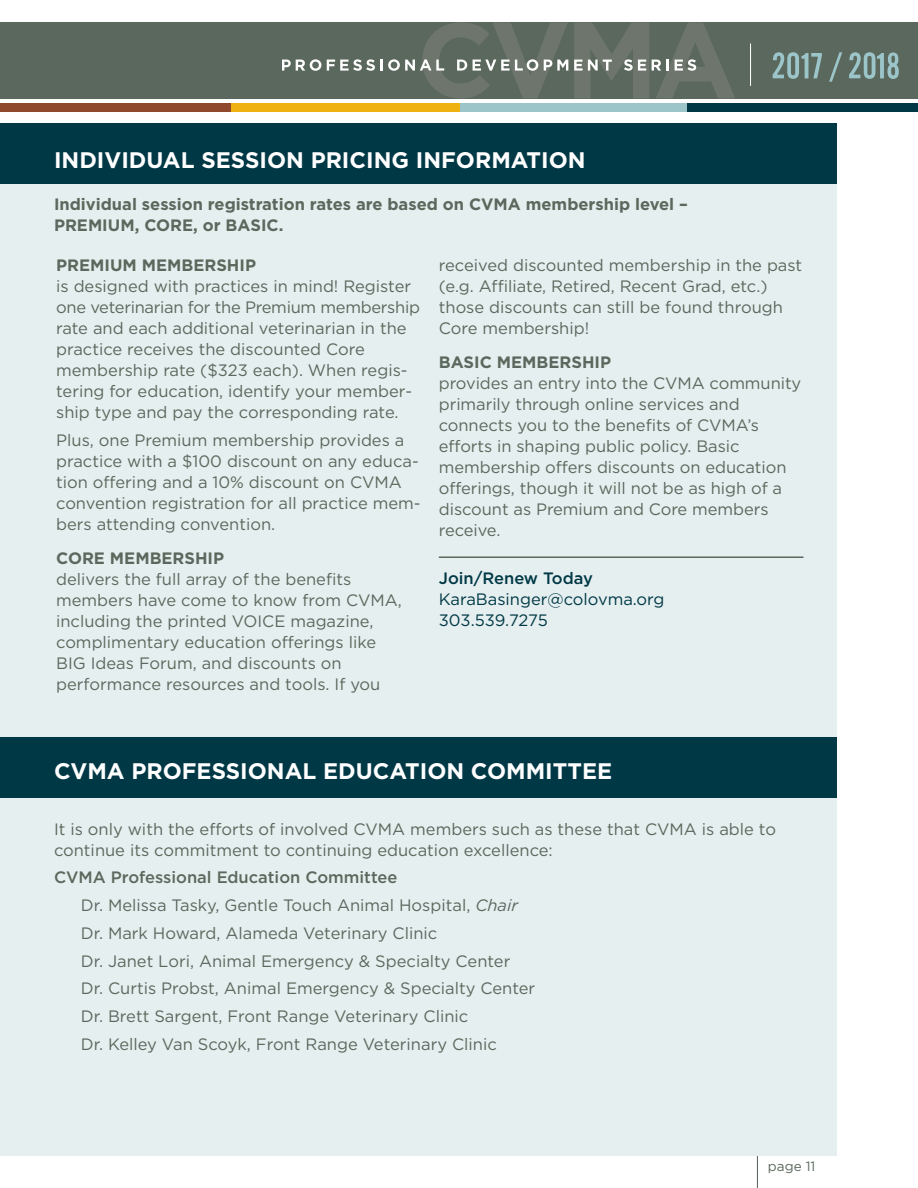
<style>
.page{position:relative;width:918px;height:1188px;background:#fff}
.page>*{position:absolute;margin:0;border:0;box-sizing:border-box;transform-origin:0 0}
.t1{font:700 22.5px "Gotham HTF";color:#fff}
.t2{font:16.5px/21px "Gotham HTF";color:#5b685d}
.t3{font:700 16.5px/21px "Gotham HTF";color:#5b685d}
.t4{font:16.5px/21px "Gotham HTF";color:#003846}
.t5{font:500 16.5px "Gotham HTF";color:#003846}
.t6{font:13.5px "Gotham";color:#5b685d}
.s1{font-weight:500}
.s2{font-style:italic}
</style>
<div class="page">
<div style="left:0;top:22px;width:918px;height:77px;background:#5b685d"></div>
<hr style="left:750px;top:44px;width:1px;height:42px;background:#fff">
<svg style="left:282px;top:59px;width:39px;height:12px"></svg>
<svg style="left:327px;top:23px;width:241px;height:75px"></svg>
<svg style="left:574px;top:23px;width:161px;height:75px"></svg>
<svg style="left:829px;top:52px;width:13px;height:30px"></svg>
<svg style="left:773px;top:52px;width:49px;height:27px"></svg>
<svg style="left:849px;top:52px;width:50px;height:27px"></svg>
<hr style="left:757px;top:1143px;width:1px;height:45px;background:#5b685d">
<div style="left:0;top:123px;width:837px;height:1033px;background:#e5efef"></div>
<div style="left:0;top:123px;width:837px;height:61px;background:#003846"></div>
<div style="left:0;top:738px;width:837px;height:60px;background:#003846"></div>
<hr style="left:439px;top:556px;width:365px;height:2px;background:#5b685d">
<div style="left:230px;top:103px;width:231px;height:9px;background:#eeb111"></div>
<div style="left:0;top:103px;width:230px;height:9px;background:#90492d"></div>
<div style="left:461px;top:103px;width:230px;height:9px;background:#9cc5ca"></div>
<div style="left:688px;top:103px;width:230px;height:9px;background:#003846"></div>
<h1 class="t1" style="left:54px;top:147px;width:533px">INDIVIDUAL SESSION PRICING INFORMATION</h1>
<p class="t3" style="left:54px;top:193px;width:635px">Individual session registration rates are based on CVMA membership level –<br>PREMIUM, CORE, or BASIC.</p>
<p class="t3" style="left:56px;top:254px;width:201px">PREMIUM MEMBERSHIP</p>
<p class="t2" style="left:56px;top:275px;width:365px">is designed with practices in mind! Register one veterinarian for the Premium membership rate and each additional veterinarian in the practice receives the discounted Core membership rate ($323 each). When regis&shy;tering for education, identify your member&shy;ship type and pay the corresponding rate.</p>
<p class="t2" style="left:56px;top:429px;width:366px">Plus, one Premium membership provides a practice with a $100 discount on any educa&shy;tion offering and a 10% discount on CVMA convention registration for all practice mem&shy;bers attending convention.</p>
<p class="t3" style="left:56px;top:547px;width:170px">CORE MEMBERSHIP</p>
<p class="t2" style="left:56px;top:568px;width:347px">delivers the full array of the benefits members have come to know from CVMA, including the printed VOICE magazine, complimentary education offerings like BIG Ideas Forum, and discounts on performance resources and tools. If you</p>
<p class="t2" style="left:439px;top:254px;width:365px">received discounted membership in the past (e.g. Affiliate, Retired, Recent Grad, etc.) those discounts can still be found through Core membership!</p>
<p class="t3" style="left:439px;top:351px;width:174px">BASIC MEMBERSHIP</p>
<p class="t2" style="left:439px;top:373px;width:364px">provides an entry into the CVMA community primarily through online services and connects you to the benefits of CVMA’s efforts in shaping public policy. Basic membership offers discounts on education offerings, though it will not be as high of a discount as Premium and Core members receive.</p>
<p class="t5" style="left:439px;top:569px;width:156px">Join/Renew Today</p>
<p class="t4" style="left:439px;top:589px;width:227px">KaraBasinger@colovma.org<br>303.539.7275</p>
<h1 class="t1" style="left:54px;top:758px;width:560px">CVMA PROFESSIONAL EDUCATION COMMITTEE</h1>
<p class="t2" style="left:54px;top:818px;width:724px">It is only with the efforts of involved CVMA members such as these that CVMA is able to continue its commitment to continuing education excellence:</p>
<p class="t2" style="left:81px;top:863px;width:456px;line-height:27.8px;text-indent:-27px"><span class="s1">CVMA Professional Education Committee<br></span>Dr. Melissa Tasky, Gentle Touch Animal Hospital, <span class="s2">Chair </span>Dr. Mark Howard, Alameda Veterinary Clinic<br>Dr. Janet Lori, Animal Emergency &amp; Specialty Center Dr. Curtis Probst, Animal Emergency &amp; Specialty Center Dr. Brett Sargent, Front Range Veterinary Clinic<br>Dr. Kelley Van Scoyk, Front Range Veterinary Clinic</p>
<p class="t6" style="left:768px;top:1159px;width:49px">page 11</p>
</div>
